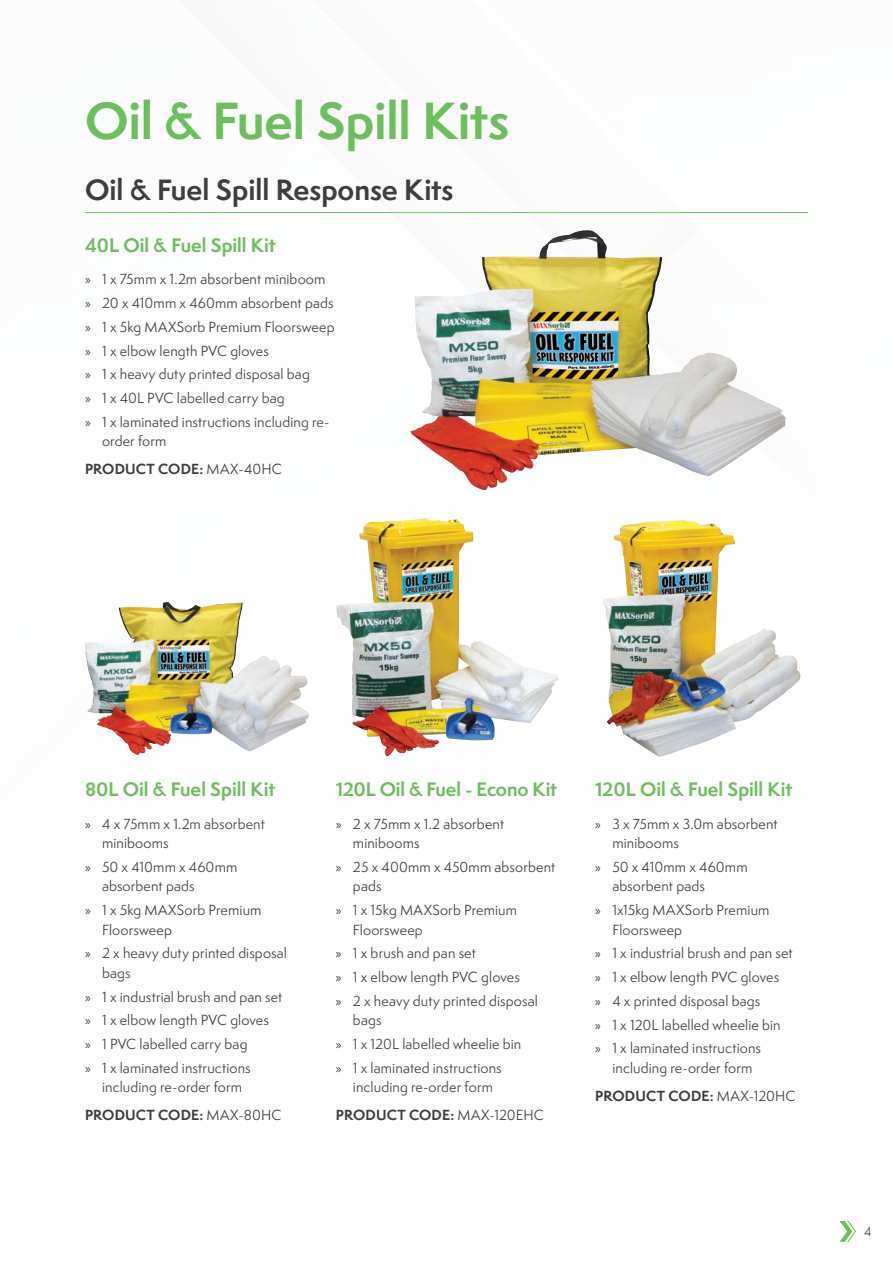
<style>
.page{position:relative;width:893px;height:1263px;background:#fff}
.page>*{position:absolute;margin:0;border:0;box-sizing:border-box;transform-origin:0 0}
.Title_-_Section__TOC{font:700 48px "Semplicita Pro";letter-spacing:-.005em;color:#6dbf5d}
.Header_-_Product_Name__TOC{font:700 27px "Semplicita Pro";color:#3e3e3f}
.t1{font:700 18px "Semplicita Pro";color:#6dbf5d}
.t2{font:13.5px/19.5px "Semplicita Pro";letter-spacing:.01em;color:#3e3e3f}
.Paragraph{font:700 13.5px "Semplicita Pro";letter-spacing:.015em;color:#3e3e3f}
.t3{font:12px "Semplicita Pro";color:#3e3e3f}
.s1{font-family:"Myriad Pro"}
.s2{font-weight:400}
</style>
<div class="page">
<svg style="left:840px;top:1221px;width:16px;height:21px"></svg>
<img style="left:85px;top:602px;width:224px;height:153px">
<img style="left:336px;top:518px;width:223px;height:239px">
<img style="left:603px;top:521px;width:198px;height:236px">
<img style="left:410px;top:235px;width:377px;height:256px">
<hr style="left:85px;top:212px;width:723px;height:1px;background:#6dbf5d">
<p class="Title_-_Section__TOC" style="left:85px;top:85px;width:426px">Oil &amp; Fuel Spill Kits</p>
<p class="Header_-_Product_Name__TOC" style="left:85px;top:170px;width:370px">Oil &amp; Fuel Spill Response Kits</p>
<p class="t1" style="left:85px;top:232px;width:192px">40L Oil &amp; Fuel Spill Kit</p>
<p class="t2" style="left:85px;top:269px;width:242px"><span class="s1">»</span> 1 x 75mm x 1.2m absorbent miniboom</p>
<p class="t2" style="left:85px;top:293px;width:250px"><span class="s1">»</span> 20 x 410mm x 460mm absorbent pads</p>
<p class="t2" style="left:85px;top:317px;width:251px"><span class="s1">»</span> 1 x 5kg MAXSorb Premium Floorsweep</p>
<p class="t2" style="left:85px;top:340px;width:185px"><span class="s1">»</span> 1 x elbow length PVC gloves</p>
<p class="t2" style="left:85px;top:364px;width:226px"><span class="s1">»</span> 1 x heavy duty printed disposal bag</p>
<p class="t2" style="left:85px;top:388px;width:201px"><span class="s1">»</span> 1 x 40L PVC labelled carry bag</p>
<p class="t2" style="left:102px;top:412px;width:229px;text-indent:-17px"><span class="s1">»</span> 1 x laminated instructions including re&shy;order form</p>
<p class="Paragraph" style="left:85px;top:459px;width:198px">PRODUCT CODE: <span class="s2">MAX-40HC</span></p>
<p class="t1" style="left:85px;top:776px;width:192px">80L Oil &amp; Fuel Spill Kit</p>
<p class="t2" style="left:102px;top:813px;width:164px;text-indent:-17px"><span class="s1">»</span> 4 x 75mm x 1.2m absorbent minibooms</p>
<p class="t2" style="left:102px;top:857px;width:137px;text-indent:-17px"><span class="s1">»</span> 50 x 410mm x 460mm absorbent pads</p>
<p class="t2" style="left:102px;top:900px;width:161px;text-indent:-17px"><span class="s1">»</span> 1 x 5kg MAXSorb Premium<br>Floorsweep</p>
<p class="t2" style="left:102px;top:943px;width:186px;text-indent:-17px"><span class="s1">»</span> 2 x heavy duty printed disposal bags</p>
<p class="t2" style="left:85px;top:986px;width:199px"><span class="s1">»</span> 1 x industrial brush and pan set</p>
<p class="t2" style="left:85px;top:1010px;width:185px"><span class="s1">»</span> 1 x elbow length PVC gloves</p>
<p class="t2" style="left:85px;top:1034px;width:164px"><span class="s1">»</span> 1 PVC labelled carry bag</p>
<p class="t2" style="left:102px;top:1058px;width:150px;text-indent:-17px"><span class="s1">»</span> 1 x laminated instructions including re-order form</p>
<p class="Paragraph" style="left:85px;top:1105px;width:198px">PRODUCT CODE: <span class="s2">MAX-80HC</span></p>
<p class="t1" style="left:336px;top:776px;width:223px">120L Oil &amp; Fuel - Econo Kit</p>
<p class="t2" style="left:353px;top:813px;width:153px;text-indent:-17px"><span class="s1">»</span> 2 x 75mm x 1.2 absorbent minibooms</p>
<p class="t2" style="left:353px;top:857px;width:204px;text-indent:-17px"><span class="s1">»</span> 25 x 400mm x 450mm absorbent pads</p>
<p class="t2" style="left:353px;top:900px;width:166px;text-indent:-17px"><span class="s1">»</span> 1 x 15kg MAXSorb Premium<br>Floorsweep</p>
<p class="t2" style="left:336px;top:943px;width:141px"><span class="s1">»</span> 1 x brush and pan set</p>
<p class="t2" style="left:336px;top:967px;width:185px"><span class="s1">»</span> 1 x elbow length PVC gloves</p>
<p class="t2" style="left:353px;top:991px;width:186px;text-indent:-17px"><span class="s1">»</span> 2 x heavy duty printed disposal bags</p>
<p class="t2" style="left:336px;top:1034px;width:187px"><span class="s1">»</span> 1 x 120L labelled wheelie bin</p>
<p class="t2" style="left:353px;top:1058px;width:150px;text-indent:-17px"><span class="s1">»</span> 1 x laminated instructions including re-order form</p>
<p class="Paragraph" style="left:336px;top:1105px;width:209px">PRODUCT CODE: <span class="s2">MAX-120EHC</span></p>
<p class="t1" style="left:595px;top:776px;width:199px">120L Oil &amp; Fuel Spill Kit</p>
<p class="t2" style="left:612px;top:813px;width:167px;text-indent:-17px"><span class="s1">»</span> 3 x 75mm x 3.0m absorbent minibooms</p>
<p class="t2" style="left:612px;top:857px;width:137px;text-indent:-17px"><span class="s1">»</span> 50 x 410mm x 460mm absorbent pads</p>
<p class="t2" style="left:612px;top:900px;width:159px;text-indent:-17px"><span class="s1">»</span> 1x15kg MAXSorb Premium<br>Floorsweep</p>
<p class="t2" style="left:595px;top:943px;width:199px"><span class="s1">»</span> 1 x industrial brush and pan set</p>
<p class="t2" style="left:595px;top:967px;width:185px"><span class="s1">»</span> 1 x elbow length PVC gloves</p>
<p class="t2" style="left:595px;top:991px;width:166px"><span class="s1">»</span> 4 x printed disposal bags</p>
<p class="t2" style="left:595px;top:1014px;width:187px"><span class="s1">»</span> 1 x 120L labelled wheelie bin</p>
<p class="t2" style="left:612px;top:1038px;width:150px;text-indent:-17px"><span class="s1">»</span> 1 x laminated instructions including re-order form</p>
<p class="Paragraph" style="left:595px;top:1086px;width:202px">PRODUCT CODE: <span class="s2">MAX-120HC</span></p>
<p class="t3" style="left:864px;top:1223px;width:9px">4</p>
</div>
